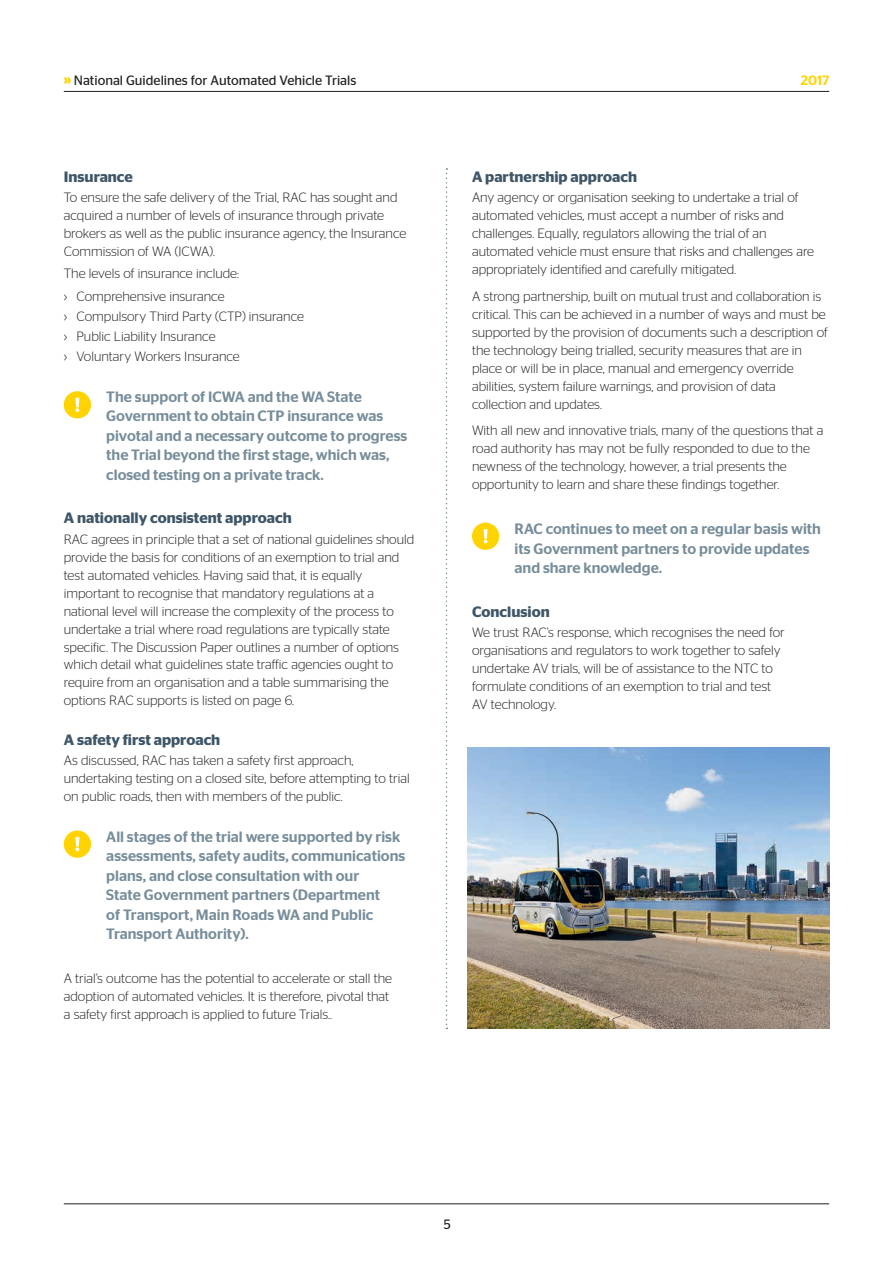
<style>
.page{position:relative;width:893px;height:1263px;background:#fff}
.page>*{position:absolute;margin:0;border:0;box-sizing:border-box;transform-origin:0 0}
.t1{font:500 15px/19.5px "Stag Sans";color:#778d9a}
.t2{font:600 15px "Stag Sans";color:#3e5668}
.t3{font:300 13.5px/18px "Stag Sans";color:#231f20}
.t4{font:13.5px "Stag Sans";color:#231f20}
.t5{font:500 13.5px "Stag Sans";color:#ffd300}
.s1{font-weight:700;color:#ffd300}
</style>
<div class="page">
<hr style="left:64px;top:91px;width:765px;height:1px;background:#231f20">
<hr style="left:64px;top:1203px;width:765px;height:1px;background:#231f20">
<svg style="left:446px;top:168px;width:1px;height:861px"></svg>
<div style="left:64px;top:391px;width:27px;height:27px;background:#ffd300;border-radius:50%"></div>
<svg style="left:75px;top:398px;width:4px;height:14px"></svg>
<div style="left:472px;top:523px;width:27px;height:27px;background:#ffd300;border-radius:50%"></div>
<svg style="left:484px;top:529px;width:4px;height:14px"></svg>
<div style="left:64px;top:830px;width:27px;height:28px;background:#ffd300;border-radius:50%"></div>
<svg style="left:75px;top:837px;width:4px;height:14px"></svg>
<img style="left:468px;top:747px;width:361px;height:282px">
<p class="t4" style="left:64px;top:73px;width:294px"><span class="s1">»</span> National Guidelines for Automated Vehicle Trials</p>
<p class="t5" style="left:801px;top:73px;width:30px">2017</p>
<p class="t2" style="left:64px;top:168px;width:71px">Insurance</p>
<p class="t3" style="left:64px;top:188px;width:344px">To ensure the safe delivery of the Trial, RAC has sought and acquired a number of levels of insurance through private brokers as well as the public insurance agency, the Insurance Commission of WA (ICWA).</p>
<p class="t3" style="left:64px;top:262px;width:177px;line-height:22.2px">The levels of insurance include: › Comprehensive insurance</p>
<p class="t3" style="left:64px;top:306px;width:242px;line-height:20.1px">› Compulsory Third Party (CTP) insurance › Public Liability Insurance<br>› Voluntary Workers Insurance</p>
<p class="t1" style="left:106px;top:387px;width:303px">The support of ICWA and the WA State Government to obtain CTP insurance was pivotal and a necessary outcome to progress the Trial beyond the first stage, which was, closed testing on a private track.</p>
<p class="t2" style="left:64px;top:509px;width:229px">A nationally consistent approach</p>
<p class="t3" style="left:64px;top:530px;width:352px">RAC agrees in principle that a set of national guidelines should provide the basis for conditions of an exemption to trial and test automated vehicles. Having said that, it is equally important to recognise that mandatory regulations at a national level will increase the complexity of the process to undertake a trial where road regulations are typically state specific. The Discussion Paper outlines a number of options which detail what guidelines state traffic agencies ought to require from an organisation and a table summarising the options RAC supports is listed on page 6.</p>
<p class="t2" style="left:64px;top:731px;width:158px">A safety first approach</p>
<p class="t3" style="left:64px;top:751px;width:347px">As discussed, RAC has taken a safety first approach, undertaking testing on a closed site, before attempting to trial on public roads, then with members of the public.</p>
<p class="t1" style="left:106px;top:827px;width:300px">All stages of the trial were supported by risk assessments, safety audits, communications plans, and close consultation with our<br>State Government partners (Department<br>of Transport, Main Roads WA and Public Transport Authority).</p>
<p class="t3" style="left:64px;top:969px;width:330px">A trial’s outcome has the potential to accelerate or stall the adoption of automated vehicles. It is therefore, pivotal that a safety first approach is applied to future Trials..</p>
<p class="t2" style="left:472px;top:168px;width:167px">A partnership approach</p>
<p class="t3" style="left:472px;top:188px;width:344px">Any agency or organisation seeking to undertake a trial of automated vehicles, must accept a number of risks and challenges. Equally, regulators allowing the trial of an automated vehicle must ensure that risks and challenges are appropriately identified and carefully mitigated.</p>
<p class="t3" style="left:472px;top:287px;width:357px">A strong partnership, built on mutual trust and collaboration is critical. This can be achieved in a number of ways and must be supported by the provision of documents such a description of the technology being trialled, security measures that are in place or will be in place, manual and emergency override abilities, system failure warnings, and provision of data collection and updates.</p>
<p class="t3" style="left:472px;top:421px;width:353px">With all new and innovative trials, many of the questions that a road authority has may not be fully responded to due to the newness of the technology, however, a trial presents the opportunity to learn and share these findings together.</p>
<p class="t1" style="left:514px;top:519px;width:308px">RAC continues to meet on a regular basis with its Government partners to provide updates and share knowledge.</p>
<p class="t2" style="left:472px;top:603px;width:79px">Conclusion</p>
<p class="t3" style="left:472px;top:623px;width:314px">We trust RAC’s response, which recognises the need for organisations and regulators to work together to safely undertake AV trials, will be of assistance to the NTC to formulate conditions of an exemption to trial and test AV technology.</p>
<p class="t4" style="left:444px;top:1217px;width:9px">5</p>
</div>
